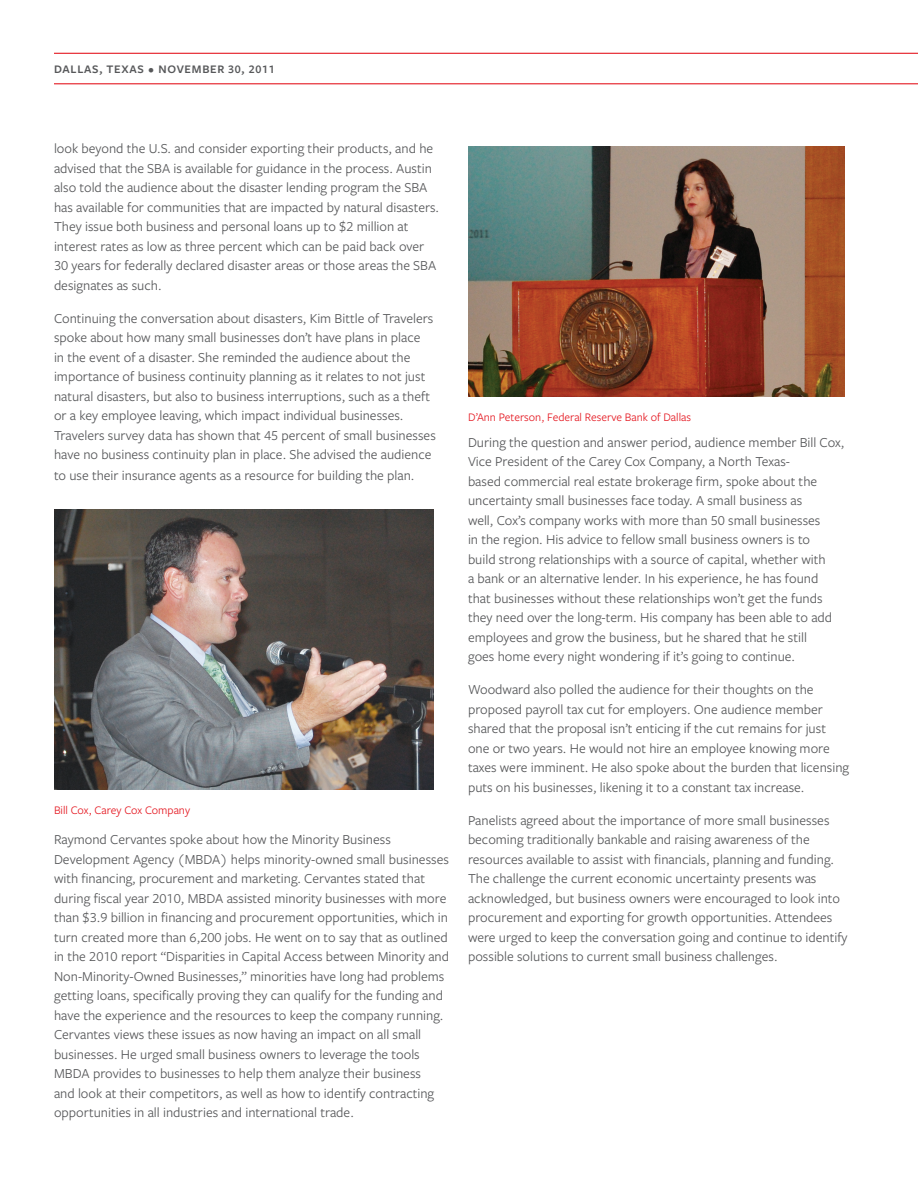
<style>
.page{position:relative;width:918px;height:1188px;background:#fff}
.page>*{position:absolute;margin:0;border:0;box-sizing:border-box;transform-origin:0 0}
.Body_copy{font:14.25px/19.5px "Freight Sans Pro";color:#57585a}
.Body_copy-2{font:12px "Freight Sans Pro";color:#e51a23}
.Sub-title_1_line{font:600 12px "Freight Sans Pro";letter-spacing:.06em;color:#57585a}
</style>
<div class="page">
<hr style="left:54px;top:53px;width:864px;height:1px;background:#e51a23">
<hr style="left:54px;top:83px;width:864px;height:1px;background:#e51a23">
<img style="left:54px;top:510px;width:379px;height:280px">
<img style="left:469px;top:146px;width:375px;height:251px">
<p class="Sub-title_1_line" style="left:54px;top:61px;width:222px">DALLAS, TEXAS • NOVEMBER 30, 2011</p>
<p class="Body_copy" style="left:54px;top:138px;width:387px">look beyond the U.S. and consider exporting their products, and he advised that the SBA is available for guidance in the process. Austin also told the audience about the disaster lending program the SBA has available for communities that are impacted by natural disasters.<br>They issue both business and personal loans up to $2 million at interest rates as low as three percent which can be paid back over 30 years for federally declared disaster areas or those areas the SBA designates as such.</p>
<p class="Body_copy" style="left:54px;top:308px;width:383px">Continuing the conversation about disasters, Kim Bittle of Travelers spoke about how many small businesses don’t have plans in place<br>in the event of a disaster. She reminded the audience about the importance of business continuity planning as it relates to not just natural disasters, but also to business interruptions, such as a theft or a key employee leaving, which impact individual businesses.<br>Travelers survey data has shown that 45 percent of small businesses have no business continuity plan in place. She advised the audience to use their insurance agents as a resource for building the plan.</p>
<p class="Body_copy-2" style="left:54px;top:802px;width:138px">Bill Cox, Carey Cox Company</p>
<p class="Body_copy" style="left:54px;top:829px;width:397px">Raymond Cervantes spoke about how the Minority Business Development Agency (MBDA) helps minority-owned small businesses with financing, procurement and marketing. Cervantes stated that during fiscal year 2010, MBDA assisted minority businesses with more than $3.9 billion in financing and procurement opportunities, which in turn created more than 6,200 jobs. He went on to say that as outlined in the 2010 report “Disparities in Capital Access between Minority and Non-Minority-Owned Businesses,” minorities have long had problems getting loans, specifically proving they can qualify for the funding and have the experience and the resources to keep the company running.<br>Cervantes views these issues as now having an impact on all small businesses. He urged small business owners to leverage the tools MBDA provides to businesses to help them analyze their business<br>and look at their competitors, as well as how to identify contracting opportunities in all industries and international trade.</p>
<p class="Body_copy-2" style="left:468px;top:409px;width:224px">D’Ann Peterson, Federal Reserve Bank of Dallas</p>
<p class="Body_copy" style="left:468px;top:432px;width:378px">During the question and answer period, audience member Bill Cox, Vice President of the Carey Cox Company, a North Texas-<br>based commercial real estate brokerage firm, spoke about the uncertainty small businesses face today. A small business as<br>well, Cox’s company works with more than 50 small businesses<br>in the region. His advice to fellow small business owners is to<br>build strong relationships with a source of capital, whether with<br>a bank or an alternative lender. In his experience, he has found that businesses without these relationships won’t get the funds they need over the long-term. His company has been able to add employees and grow the business, but he shared that he still<br>goes home every night wondering if it’s going to continue.</p>
<p class="Body_copy" style="left:468px;top:679px;width:383px">Woodward also polled the audience for their thoughts on the proposed payroll tax cut for employers. One audience member shared that the proposal isn’t enticing if the cut remains for just one or two years. He would not hire an employee knowing more taxes were imminent. He also spoke about the burden that licensing puts on his businesses, likening it to a constant tax increase.</p>
<p class="Body_copy" style="left:468px;top:810px;width:381px">Panelists agreed about the importance of more small businesses becoming traditionally bankable and raising awareness of the resources available to assist with financials, planning and funding.<br>The challenge the current economic uncertainty presents was acknowledged, but business owners were encouraged to look into procurement and exporting for growth opportunities. Attendees were urged to keep the conversation going and continue to identify possible solutions to current small business challenges.</p>
</div>
